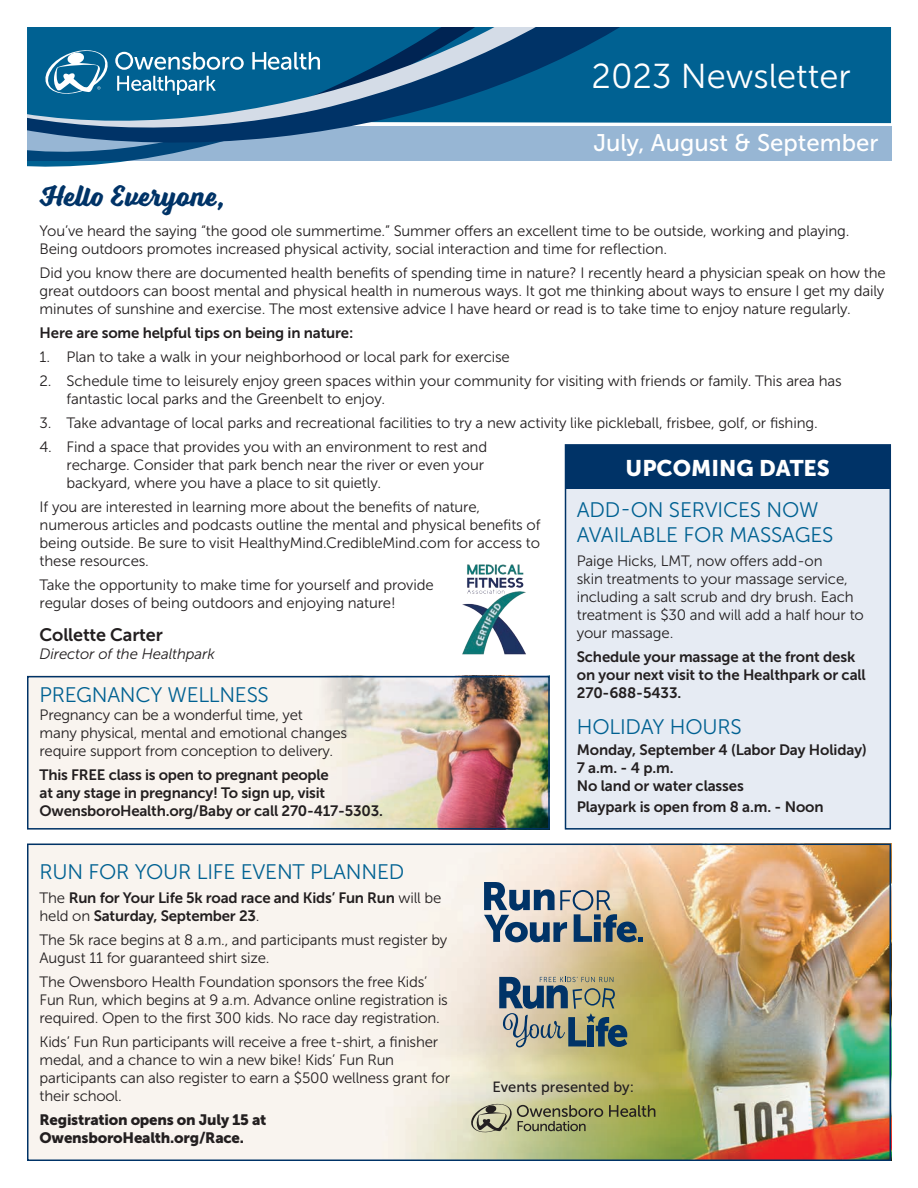
<style>
.page{position:relative;width:918px;height:1188px;background:#fff}
.page>*{position:absolute;margin:0;border:0;box-sizing:border-box;transform-origin:0 0}
.t1{font:34.5px "Museo Sans 300";color:#fff}
.t2{font:700 30px "Voltage";color:#003367}
.t3{font:24px "Museo Sans 500";color:#fff}
.t4{font:22.5px "Museo Sans 900";color:#fff}
.t5{font:21px/25.2px "Museo Sans 300";letter-spacing:-.01em;color:#006192}
.t6{font:18px "Museo Sans 700";letter-spacing:-.01em;color:#231f20}
.t7{font:15px/18px "Museo Sans 300";letter-spacing:-.01em;color:#231f20}
.t8{font:15px/18px "Museo Sans 700";letter-spacing:-.01em;color:#231f20}
.t9{font:15px "Museo Sans 900";letter-spacing:-.015em;color:#231f20}
.t10{font:italic 15px "Museo Sans 300";letter-spacing:-.01em;color:#231f20}
.t11{font:14.7px "Museo Sans 500";color:#231f20}
.s1{font-family:"Museo Sans 300"}
</style>
<div class="page">
<img style="left:30px;top:679px;width:517px;height:148px">
<div style="left:27px;top:676px;width:523px;height:154px;border:2px solid #003367"></div>
<div style="left:565px;top:445px;width:325px;height:385px;background:#e6ebf3"></div>
<div style="left:565px;top:446px;width:325px;height:43px;background:#003367"></div>
<div style="left:565px;top:444px;width:326px;height:386px;border:2px solid #003367"></div>
<svg style="left:842px;top:27px;width:50px;height:134px;fill:#006192"></svg>
<svg style="left:27px;top:27px;width:815px;height:140px;fill:#006192"></svg>
<img style="left:462px;top:564px;width:64px;height:91px">
<img style="left:30px;top:847px;width:858px;height:311px">
<div style="left:27px;top:844px;width:864px;height:317px;border:2px solid #003367"></div>
<svg style="left:484px;top:882px;width:159px;height:60px"></svg>
<svg style="left:499px;top:977px;width:128px;height:70px"></svg>
<svg style="left:609px;top:1105px;width:46px;height:12px"></svg>
<svg style="left:471px;top:1104px;width:132px;height:28px"></svg>
<p class="t1" style="left:592px;top:57px;width:261px">2023 Newsletter</p>
<p class="t3" style="left:593px;top:129px;width:287px">July, August &amp; September</p>
<p class="t2" style="left:40px;top:178px;width:186px">Hello Everyone,</p>
<p class="t7" style="left:40px;top:222px;width:811px">You’ve heard the saying “the good ole summertime.” Summer offers an excellent time to be outside, working and playing.<br>Being outdoors promotes increased physical activity, social interaction and time for reflection.</p>
<p class="t7" style="left:40px;top:264px;width:848px;text-align:justify">Did you know there are documented health benefits of spending time in nature? I recently heard a physician speak on how the great outdoors can boost mental and physical health in numerous ways. It got me thinking about ways to ensure I get my daily minutes of sunshine and exercise. The most extensive advice I have heard or read is to take time to enjoy nature regularly.</p>
<p class="t8" style="left:40px;top:324px;width:315px">Here are some helpful tips on being in nature:</p>
<p class="t7" style="left:40px;top:348px;width:472px">1. Plan to take a walk in your neighborhood or local park for exercise</p>
<p class="t7" style="left:67px;top:372px;width:777px;text-indent:-27px">2. Schedule time to leisurely enjoy green spaces within your community for visiting with friends or family. This area has fantastic local parks and the Greenbelt to enjoy.</p>
<p class="t7" style="left:40px;top:414px;width:780px">3. Take advantage of local parks and recreational facilities to try a new activity like pickleball, frisbee, golf, or fishing.</p>
<p class="t7" style="left:67px;top:438px;width:422px;text-indent:-27px">4. Find a space that provides you with an environment to rest and recharge. Consider that park bench near the river or even your backyard, where you have a place to sit quietly.</p>
<p class="t7" style="left:40px;top:498px;width:502px">If you are interested in learning more about the benefits of nature, numerous articles and podcasts outline the mental and physical benefits of being outside. Be sure to visit HealthyMind.CredibleMind.com for access to these resources.</p>
<p class="t7" style="left:40px;top:576px;width:396px">Take the opportunity to make time for yourself and provide regular doses of being outdoors and enjoying nature!</p>
<p class="t6" style="left:40px;top:625px;width:125px">Collette Carter</p>
<p class="t10" style="left:40px;top:646px;width:177px">Director of the Healthpark</p>
<p class="t4" style="left:626px;top:455px;width:206px">UPCOMING DATES</p>
<p class="t5" style="left:577px;top:497px;width:258px">ADD-ON SERVICES NOW<br>AVAILABLE FOR MASSAGES</p>
<p class="t7" style="left:577px;top:552px;width:289px">Paige Hicks, LMT, now offers add-on<br>skin treatments to your massage service, including a salt scrub and dry brush. Each treatment is $30 and will add a half hour to your massage.</p>
<p class="t8" style="left:577px;top:648px;width:280px">Schedule your massage at the front desk</p>
<p class="t8" style="left:577px;top:666px;width:291px">on your next visit to the Healthpark or call<br>270-688-5433.</p>
<p class="t5" style="left:577px;top:714px;width:166px">HOLIDAY HOURS</p>
<p class="t8" style="left:577px;top:741px;width:291px">Monday, September 4 (Labor Day Holiday)</p>
<p class="t8" style="left:577px;top:759px;width:98px">7 a.m. - 4 p.m.</p>
<p class="t8" style="left:577px;top:777px;width:169px">No land or water classes</p>
<p class="t8" style="left:577px;top:798px;width:248px">Playpark is open from 8 a.m. - Noon</p>
<p class="t5" style="left:40px;top:682px;width:231px">PREGNANCY WELLNESS</p>
<p class="t7" style="left:40px;top:706px;width:265px">Pregnancy can be a wonderful time, yet</p>
<p class="t7" style="left:40px;top:724px;width:309px">many physical, mental and emotional changes require support from conception to delivery.</p>
<p class="t8" style="left:40px;top:766px;width:345px">This FREE class is open to pregnant people<br>at any stage in pregnancy! To sign up, visit<br>OwensboroHealth.org/Baby or call 270-417-5303.</p>
<p class="t5" style="left:40px;top:859px;width:366px">RUN FOR YOUR LIFE EVENT PLANNED</p>
<p class="t8" style="left:40px;top:888px;width:403px"><span class="s1">The</span> Run for Your Life 5k road race and Kids’ Fun Run <span class="s1">will be held on</span> Saturday, September 23<span class="s1">.</span></p>
<p class="t7" style="left:40px;top:931px;width:409px">The 5k race begins at 8 a.m., and participants must register by<br>August 11 for guaranteed shirt size.</p>
<p class="t7" style="left:40px;top:973px;width:410px">The Owensboro Health Foundation sponsors the free Kids’<br>Fun Run, which begins at 9 a.m. Advance online registration is required. Open to the first 300 kids. No race day registration.</p>
<p class="t7" style="left:40px;top:1033px;width:412px">Kids’ Fun Run participants will receive a free t-shirt, a finisher medal, and a chance to win a new bike! Kids’ Fun Run participants can also register to earn a $500 wellness grant for their school.</p>
<p class="t9" style="left:40px;top:1111px;width:228px">Registration opens on July 15 at</p>
<p class="t9" style="left:40px;top:1129px;width:206px">OwensboroHealth.org/Race.</p>
<p class="t11" style="left:493px;top:1078px;width:143px">Events presented by:</p>
</div>
